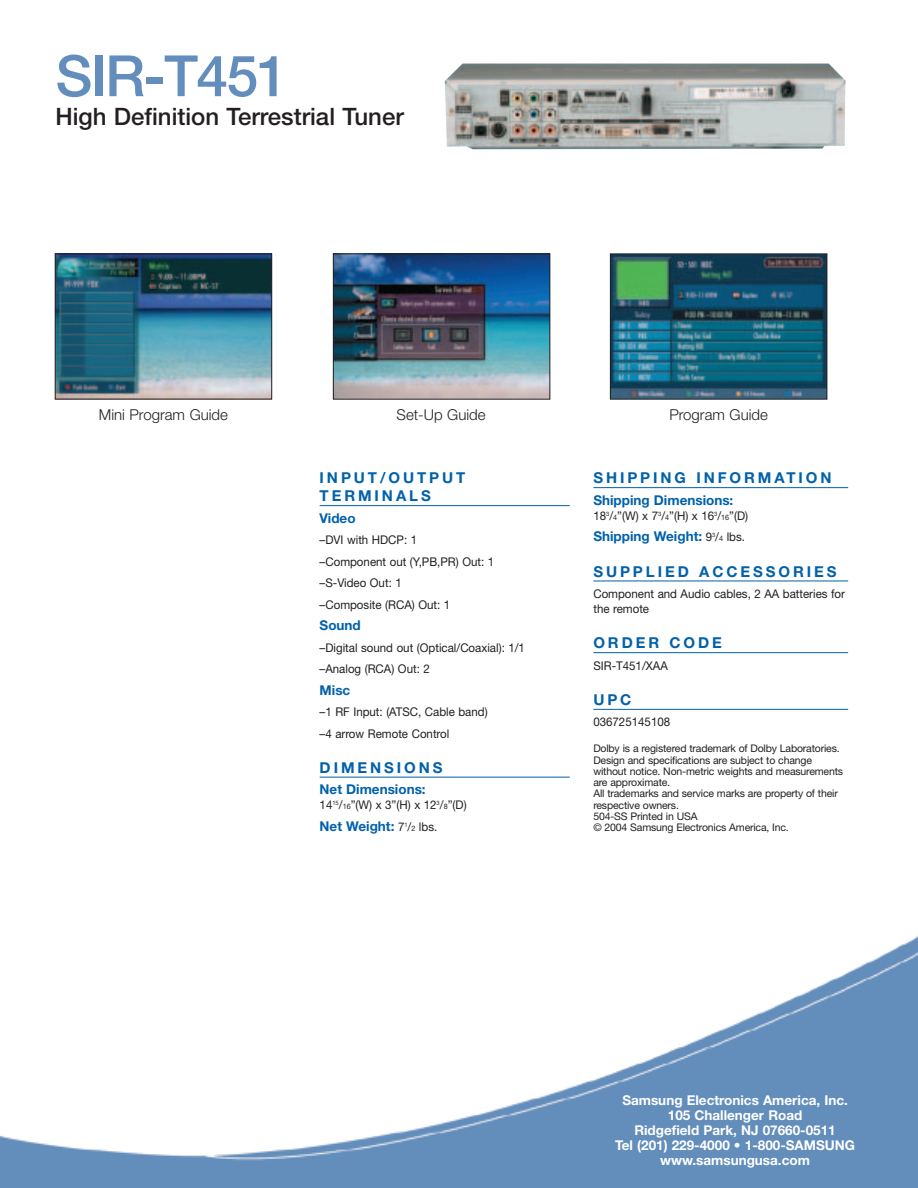
<style>
.page{position:relative;width:918px;height:1188px;background:#fff}
.page>*{position:absolute;margin:0;border:0;box-sizing:border-box;transform-origin:0 0}
.t1{font:500 57px "Helvetica Neue";letter-spacing:-.03em;color:#638dbc}
.t2{font:500 24px "Helvetica Neue";color:#231f20}
.t3{font:700 15px/18px "Helvetica Neue";letter-spacing:.195em;color:#0161aa}
.t4{font:300 15px "Helvetica Neue";color:#231f20}
.t5{font:700 13.5px/15px "Helvetica Neue";color:#fff;text-align:center}
.t6{font:700 13.5px "Helvetica Neue";color:#0161aa}
.t7{font:12px/21.5px "Helvetica Neue";color:#231f20;scale:.96 1}
.t8{font:10.5px/11.2px "Helvetica Neue";letter-spacing:-.015em;color:#231f20}
.s1{font-size:7.5px}
.s2{font-weight:400;font-size:12px;color:#231f20}
.s3{font-weight:400;font-size:7.5px;color:#231f20}
</style>
<div class="page">
<img style="left:0;top:936px;width:918px;height:252px">
<hr style="left:320px;top:505px;width:250px;height:1px;background:#0161aa">
<hr style="left:320px;top:777px;width:250px;height:1px;background:#0161aa">
<hr style="left:593px;top:487px;width:255px;height:1px;background:#0161aa">
<hr style="left:593px;top:581px;width:255px;height:1px;background:#0161aa">
<hr style="left:593px;top:652px;width:255px;height:1px;background:#0161aa">
<hr style="left:593px;top:709px;width:255px;height:1px;background:#0161aa">
<img style="left:335px;top:256px;width:213px;height:142px">
<div style="left:333px;top:254px;width:217px;height:146px;border:1px solid #231f20"></div>
<img style="left:612px;top:256px;width:213px;height:142px">
<div style="left:610px;top:254px;width:217px;height:146px;border:1px solid #231f20"></div>
<img style="left:57px;top:256px;width:213px;height:141px">
<div style="left:55px;top:254px;width:217px;height:145px;border:1px solid #231f20"></div>
<img style="left:445px;top:63px;width:400px;height:86px">
<h1 class="t1" style="left:56px;top:55px;width:234px">SIR-T451</h1>
<h2 class="t2" style="left:56px;top:108px;width:350px">High Definition Terrestrial Tuner</h2>
<p class="t4" style="left:99px;top:409px;width:131px">Mini Program Guide</p>
<p class="t4" style="left:397px;top:409px;width:91px">Set-Up Guide</p>
<p class="t4" style="left:669px;top:409px;width:100px">Program Guide</p>
<p class="t3" style="left:320px;top:470px;width:147px">INPUT/OUTPUT<br>TERMINALS</p>
<p class="t6" style="left:320px;top:513px;width:37px">Video</p>
<p class="t7" style="left:320px;top:531px;width:183px">–DVI with HDCP: 1<br>–Component out (Y,PB,PR) Out: 1 –S-Video Out: 1<br>–Composite (RCA) Out: 1</p>
<p class="t6" style="left:320px;top:621px;width:43px">Sound</p>
<p class="t7" style="left:320px;top:638px;width:215px">–Digital sound out (Optical/Coaxial): 1/1 –Analog (RCA) Out: 2</p>
<p class="t6" style="left:320px;top:685px;width:32px">Misc</p>
<p class="t7" style="left:320px;top:702px;width:177px">–1 RF Input: (ATSC, Cable band) –4 arrow Remote Control</p>
<p class="t3" style="left:320px;top:760px;width:124px">DIMENSIONS</p>
<p class="t6" style="left:320px;top:785px;width:108px">Net Dimensions:</p>
<p class="t7" style="left:320px;top:796px;width:155px">14<sup>15</sup>/<span class="s1">16</span>”(W) x 3”(H) x 12<sup>3</sup>/<span class="s1">8</span>”(D)</p>
<p class="t6" style="left:320px;top:821px;width:119px">Net Weight: <span class="s2">7</span><sup>1</sup><span class="s2">/</span><span class="s3">2</span> <span class="s2">lbs.</span></p>
<p class="t3" style="left:593px;top:470px;width:240px">SHIPPING INFORMATION</p>
<p class="t6" style="left:593px;top:495px;width:142px">Shipping Dimensions:</p>
<p class="t7" style="left:593px;top:506px;width:163px">18<sup>3</sup>/<span class="s1">4</span>”(W) x 7<sup>3</sup>/<span class="s1">4</span>”(H) x 16<sup>3</sup>/<span class="s1">16</span>”(D)</p>
<p class="t6" style="left:593px;top:532px;width:153px">Shipping Weight: <span class="s2">9</span><sup>3</sup><span class="s2">/</span><span class="s3">4</span> <span class="s2">lbs.</span></p>
<p class="t3" style="left:593px;top:564px;width:245px">SUPPLIED ACCESSORIES</p>
<p class="t7" style="left:593px;top:587px;width:264px;line-height:15px">Component and Audio cables, 2 AA batteries for the remote</p>
<p class="t3" style="left:593px;top:635px;width:130px">ORDER CODE</p>
<p class="t7" style="left:593px;top:656px;width:79px">SIR-T451/XAA</p>
<p class="t3" style="left:593px;top:692px;width:40px">UPC</p>
<p class="t7" style="left:593px;top:713px;width:82px">036725145108</p>
<p class="t8" style="left:593px;top:744px;width:251px">Dolby is a registered trademark of Dolby Laboratories.<br>Design and specifications are subject to change without notice. Non-metric weights and measurements are approximate.<br>All trademarks and service marks are property of their respective owners.<br>504-SS Printed in USA<br>© 2004 Samsung Electronics America, Inc.</p>
<p class="t5" style="left:615px;top:1094px;width:242px">Samsung Electronics America, Inc.<br>105 Challenger Road<br>Ridgefield Park, NJ 07660-0511<br>Tel (201) 229-4000 • 1-800-SAMSUNG www.samsungusa.com</p>
</div>
